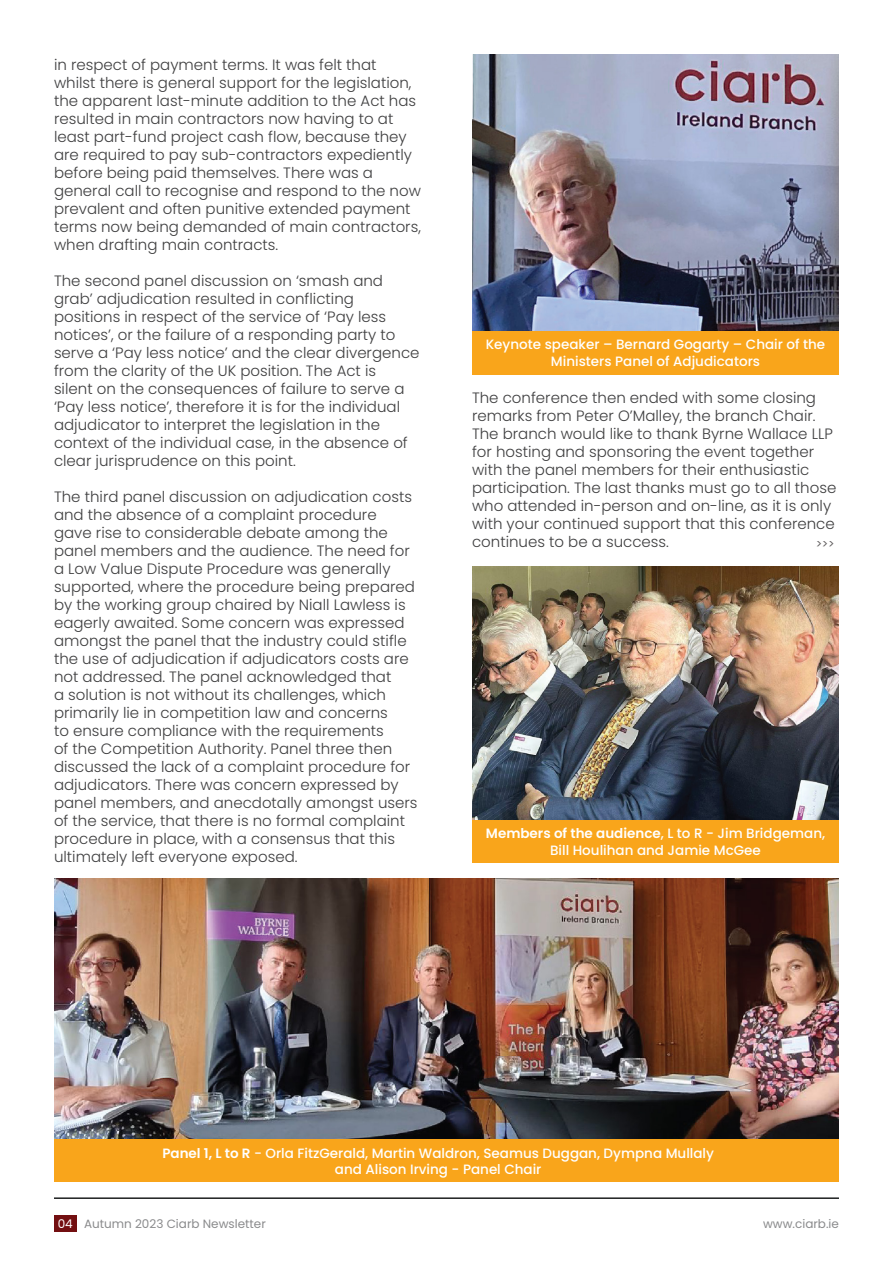
<style>
.page{position:relative;width:893px;height:1263px;background:#fff}
.page>*{position:absolute;margin:0;border:0;box-sizing:border-box;transform-origin:0 0}
.t1{font:300 15px/18px "Poppins";color:#3e3e3f}
.t2{font:500 13.5px/16.6px "Poppins";color:#fff;text-align:center}
.t3{font:12px "Poppins";color:#57585a}
.t4{font:12px "Poppins";color:#231f20}
.t5{font:12px "Poppins";color:#fff}
.s1{font-weight:600}
</style>
<div class="page">
<div style="left:472px;top:819px;width:367px;height:44px;background:#f9a51b"></div>
<img style="left:472px;top:567px;width:367px;height:252px">
<hr style="left:54px;top:1197px;width:785px;height:2px;background:#1d1f1f">
<img style="left:472px;top:54px;width:367px;height:277px">
<div style="left:472px;top:331px;width:367px;height:43px;background:#f9a51b"></div>
<div style="left:54px;top:1215px;width:23px;height:16px;background:#730f11"></div>
<img style="left:54px;top:878px;width:785px;height:261px">
<div style="left:54px;top:1139px;width:785px;height:43px;background:#f9a51b"></div>
<p class="t1" style="left:54px;top:56px;width:368px">in respect of payment terms. It was felt that whilst there is general support for the legislation, the apparent last-minute addition to the Act has resulted in main contractors now having to at least part-fund project cash flow, because they are required to pay sub-contractors expediently before being paid themselves. There was a general call to recognise and respond to the now prevalent and often punitive extended payment terms now being demanded of main contractors, when drafting main contracts.</p>
<p class="t1" style="left:54px;top:272px;width:367px">The second panel discussion on ‘smash and grab’ adjudication resulted in conflicting positions in respect of the service of ‘Pay less notices’, or the failure of a responding party to serve a ‘Pay less notice’ and the clear divergence from the clarity of the UK position. The Act is<br>silent on the consequences of failure to serve a ‘Pay less notice’, therefore it is for the individual adjudicator to interpret the legislation in the context of the individual case, in the absence of clear jurisprudence on this point.</p>
<p class="t1" style="left:54px;top:488px;width:365px">The third panel discussion on adjudication costs and the absence of a complaint procedure gave rise to considerable debate among the panel members and the audience. The need for a Low Value Dispute Procedure was generally supported, where the procedure being prepared by the working group chaired by Niall Lawless is eagerly awaited. Some concern was expressed amongst the panel that the industry could stifle the use of adjudication if adjudicators costs are not addressed. The panel acknowledged that<br>a solution is not without its challenges, which primarily lie in competition law and concerns<br>to ensure compliance with the requirements<br>of the Competition Authority. Panel three then discussed the lack of a complaint procedure for adjudicators. There was concern expressed by panel members, and anecdotally amongst users of the service, that there is no formal complaint procedure in place, with a consensus that this ultimately left everyone exposed.</p>
<p class="t2" style="left:486px;top:336px;width:341px">Keynote speaker – Bernard Gogarty – Chair of the<br>Ministers Panel of Adjudicators</p>
<p class="t1" style="left:472px;top:389px;width:366px">The conference then ended with some closing remarks from Peter O’Malley, the branch Chair.<br>The branch would like to thank Byrne Wallace LLP for hosting and sponsoring the event together with the panel members for their enthusiastic participation. The last thanks must go to all those who attended in-person and on-line, as it is only with your continued support that this conference continues to be a success.</p>
<p class="t4" style="left:815px;top:537px;width:21px">&gt;&gt;&gt;</p>
<p class="t2" style="left:486px;top:825px;width:341px"><span class="s1">Members of the audience</span>, L to R - Jim Bridgeman,<br>Bill Houlihan and Jamie McGee</p>
<p class="t2" style="left:162px;top:1145px;width:553px"><span class="s1">Panel 1, L to R</span> - Orla FitzGerald, Martin Waldron, Seamus Duggan, Dympna Mullaly</p>
<p class="t2" style="left:335px;top:1161px;width:208px">and Alison Irving - Panel Chair</p>
<p class="t5" style="left:58px;top:1217px;width:17px">04</p>
<p class="t3" style="left:84px;top:1217px;width:183px">Autumn 2023 Ciarb Newsletter</p>
<p class="t3" style="left:763px;top:1217px;width:77px">www.ciarb.ie</p>
</div>
